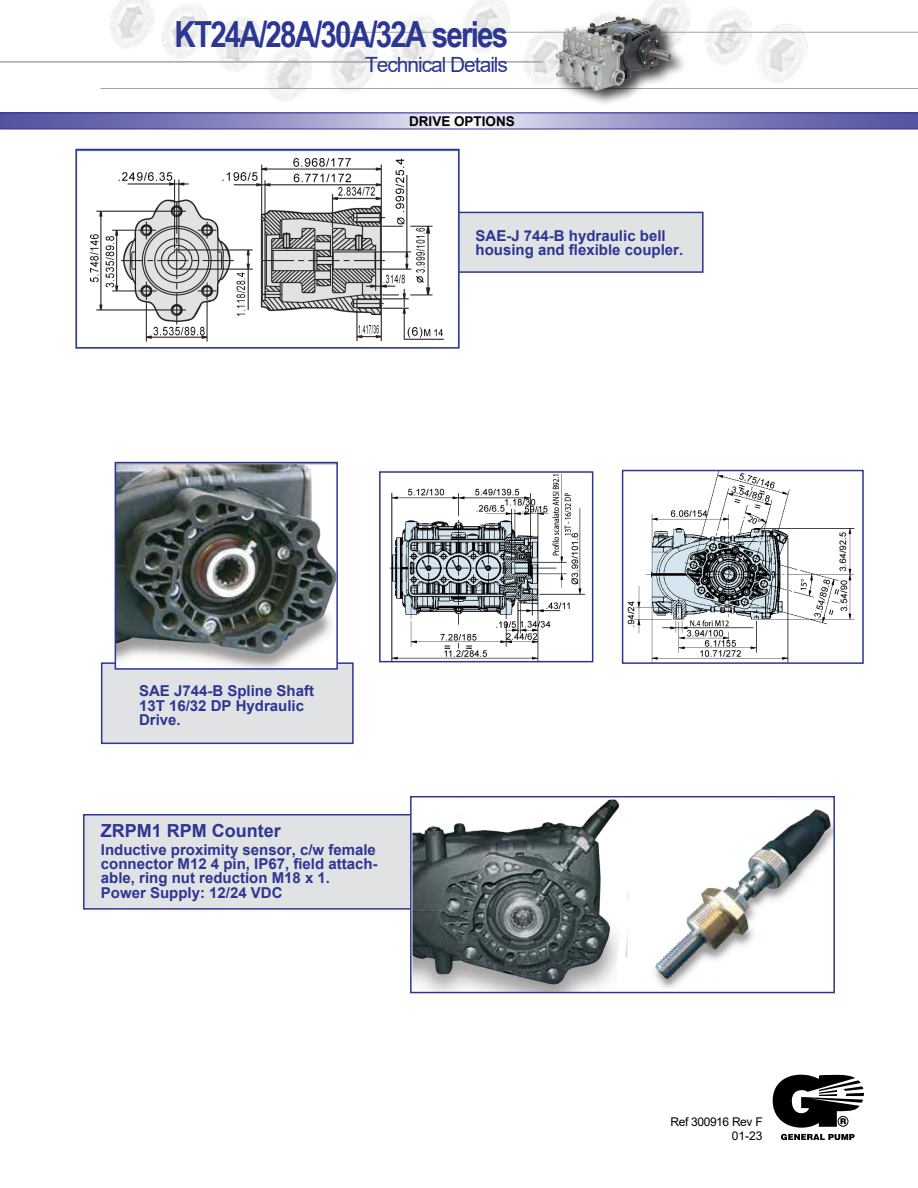
<style>
.page{position:relative;width:918px;height:1188px;background:#fff}
.page>*{position:absolute;margin:0;border:0;box-sizing:border-box;transform-origin:0 0}
.t1{font:700 36px "Arial Narrow";letter-spacing:-.05em;color:#2c3693}
.t2{font:21px "Arial";letter-spacing:-.05em;color:#2c3693}
.t3{font:700 18px "Arial";color:#2c3693}
.t4{font:700 15px/14.2px "Arial";color:#2c3693}
.t5{font:700 13.5px "Arial";color:#000}
.t6{font:12px/14.4px "Arial";letter-spacing:-.035em;color:#000;text-align:right}
</style>
<div class="page">
<img style="left:463px;top:0;width:228px;height:53px">
<hr style="left:101px;top:88px;width:817px;height:1px;background:#a9a3a1">
<hr style="left:0;top:61px;width:543px;height:2px;background:#a9a3a1">
<hr style="left:339px;top:32px;width:579px;height:1px;background:#a9a3a1">
<div style="left:553px;top:13px;width:134px;height:94px;background:#000;opacity:.75"></div>
<img style="left:602px;top:16px;width:16px;height:8px">
<svg style="left:0;top:112px;width:918px;height:17px;background:#8a89c1"></svg>
<div style="left:453px;top:212px;width:251px;height:61px;background:#e0e2e4;border:2px solid #2c3693"></div>
<svg style="left:773px;top:1075px;width:91px;height:65px"></svg>
<img style="left:89px;top:158px;width:368px;height:184px">
<div style="left:75px;top:149px;width:385px;height:200px;border:2px solid #2c3693"></div>
<img style="left:389px;top:474px;width:197px;height:185px">
<div style="left:379px;top:471px;width:214px;height:191px;border:2px solid #2c3693"></div>
<img style="left:627px;top:473px;width:228px;height:188px">
<div style="left:622px;top:470px;width:242px;height:194px;border:2px solid #2c3693"></div>
<div style="left:83px;top:814px;width:336px;height:96px;background:#e0e2e4;border:2px solid #2c3693"></div>
<img style="left:413px;top:799px;width:419px;height:191px">
<div style="left:410px;top:796px;width:425px;height:197px;border:2px solid #2c3693"></div>
<div style="left:101px;top:662px;width:253px;height:82px;background:#e0e2e4;border:2px solid #2c3693"></div>
<img style="left:118px;top:465px;width:217px;height:202px">
<div style="left:115px;top:462px;width:223px;height:208px;border:2px solid #2c3693"></div>
<h1 class="t1" style="left:175px;top:7px;width:335px">KT24A/28A/30A/32A series</h1>
<h2 class="t2" style="left:365px;top:51px;width:145px">Technical Details</h2>
<p class="t5" style="left:409px;top:112px;width:107px">DRIVE OPTIONS</p>
<p class="t4" style="left:476px;top:228px;width:209px">SAE-J 744-B hydraulic bell housing and flexible coupler.</p>
<p class="t4" style="left:139px;top:684px;width:177px">SAE J744-B Spline Shaft<br>13T 16/32 DP Hydraulic<br>Drive.</p>
<p class="t3" style="left:101px;top:818px;width:182px">ZRPM1 RPM Counter</p>
<p class="t4" style="left:101px;top:843px;width:278px">Inductive proximity sensor, c/w female connector M12 4 pin, IP67, field attach&shy;able, ring nut reduction M18 x 1.<br>Power Supply: 12/24 VDC</p>
<p class="t6" style="left:671px;top:1115px;width:94px">Ref 300916 Rev F<br>01-23</p>
</div>
